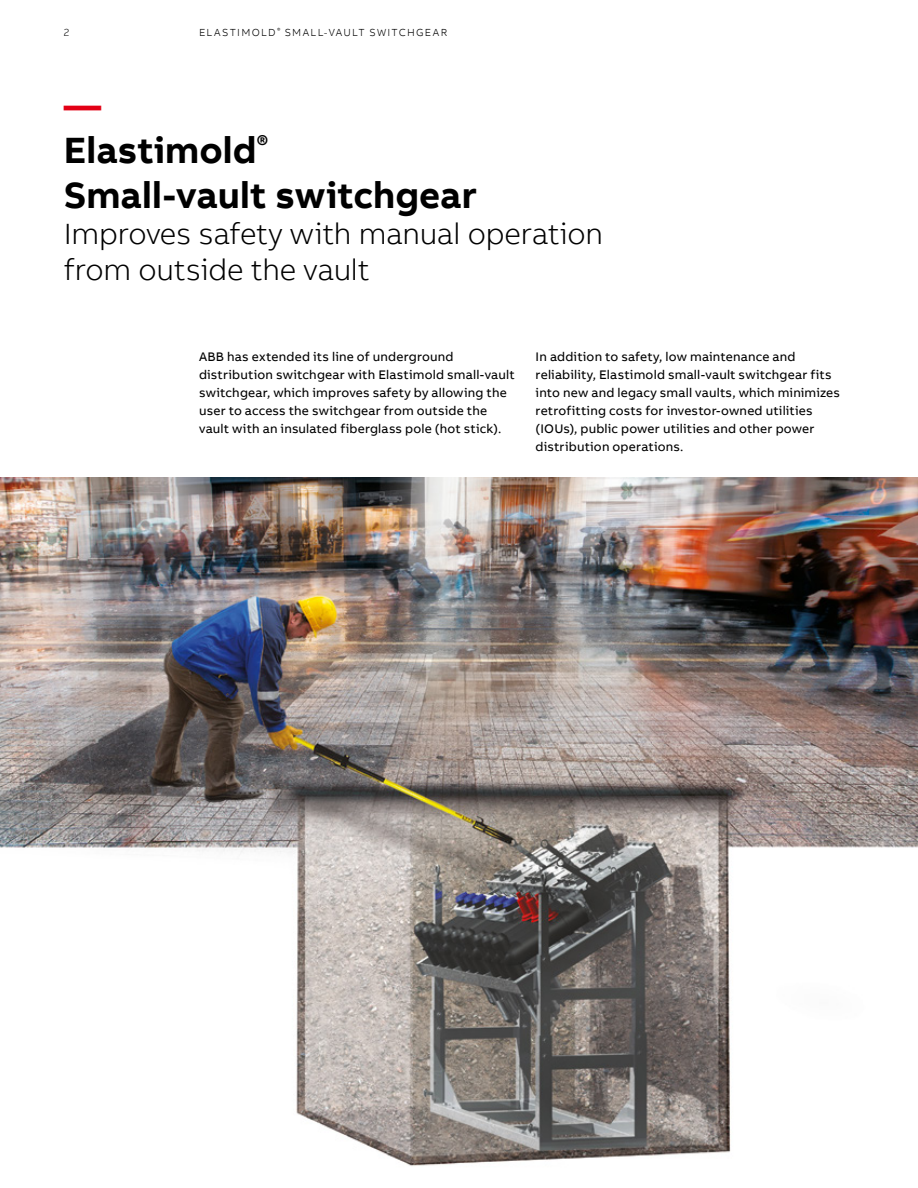
<style>
.page{position:relative;width:918px;height:1188px;background:#fff}
.page>*{position:absolute;margin:0;border:0;box-sizing:border-box;transform-origin:0 0}
.t1{font:700 37.5px/45px "AB Bvoice";color:#000}
.t2{font:300 30px/36px "AB Bvoice";letter-spacing:-.005em;color:#000}
.t3{font:12.75px/18px "AB Bvoice";letter-spacing:.015em;color:#000}
.t4{font:300 10.5px "AB Bvoice";letter-spacing:.12em;color:#000}
.s1{color:#e30015}
</style>
<div class="page">
<img style="left:0;top:478px;width:918px;height:688px">
<p class="t4" style="left:64px;top:26px;width:7px">2</p>
<p class="t4" style="left:199px;top:26px;width:250px">ELASTIMOLD<sup>®</sup> SMALL-VAULT SWITCHGEAR</p>
<h1 class="t1" style="left:64px;top:83px;width:415px"><span class="s1">—<br></span>Elastimold<sup>®<br></sup>Small-vault switchgear</h1>
<h2 class="t2" style="left:64px;top:216px;width:541px">Improves safety with manual operation from outside the vault</h2>
<p class="t3" style="left:199px;top:348px;width:317px">ABB has extended its line of underground distribution switchgear with Elastimold small-vault switchgear, which improves safety by allowing the user to access the switchgear from outside the vault with an insulated fiberglass pole (hot stick).</p>
<p class="t3" style="left:536px;top:348px;width:306px">In addition to safety, low maintenance and reliability, Elastimold small-vault switchgear fits into new and legacy small vaults, which minimizes retrofitting costs for investor-owned utilities (IOUs), public power utilities and other power distribution operations.</p>
</div>
